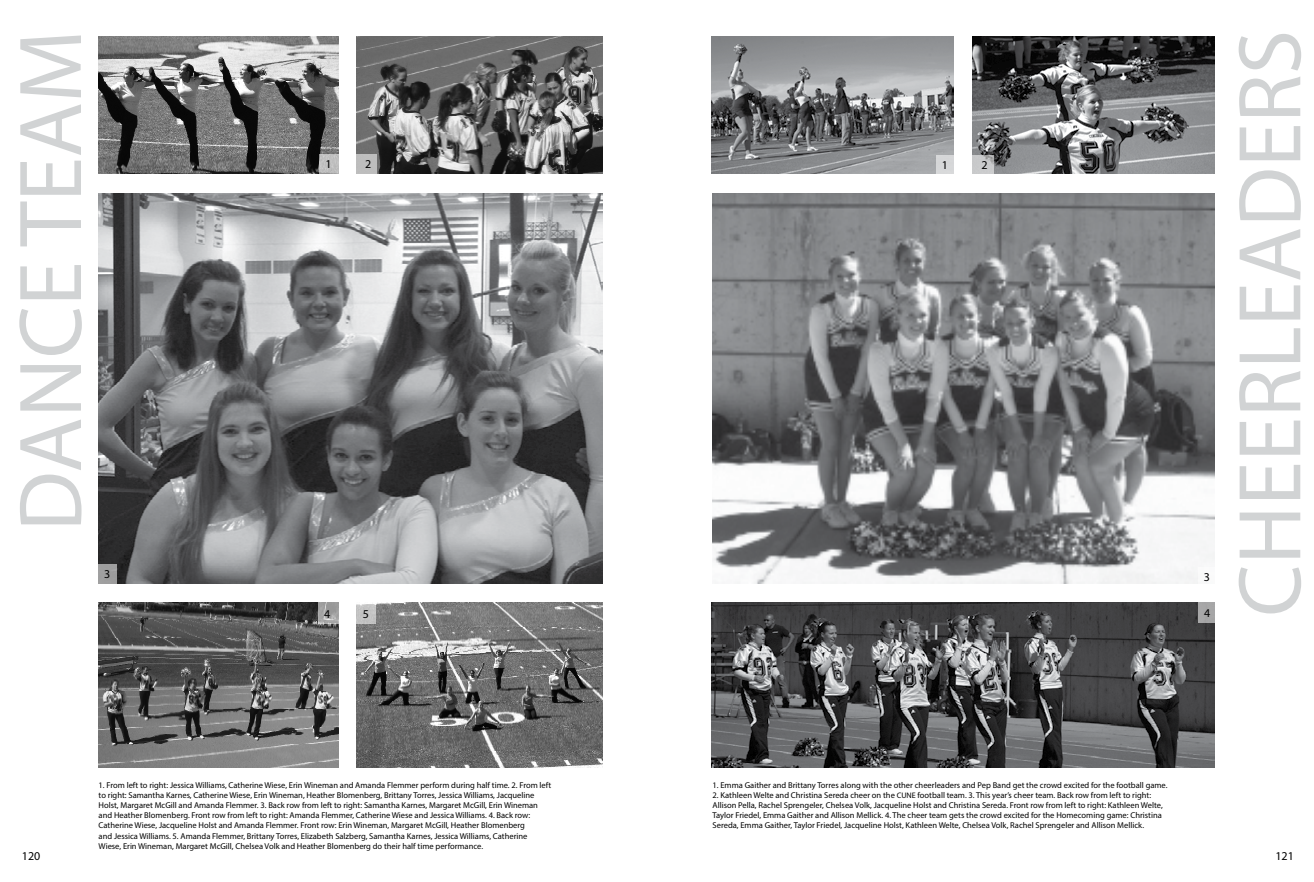
<style>
.page{position:relative;width:1314px;height:882px;background:#fff}
.page>*{position:absolute;margin:0;border:0;box-sizing:border-box;transform-origin:0 0}
.t1{font:90px "Myriad Pro";color:#d1d3d4}
.t2{font:12px "Myriad Pro";color:#000}
.t3{font:8.5px/10.2px "Myriad Pro";color:#000}
.s1{font-size:8px}
</style>
<div class="page">
<img style="left:711px;top:603px;width:504px;height:165px">
<img style="left:356px;top:603px;width:246px;height:165px">
<img style="left:356px;top:36px;width:246px;height:138px">
<img style="left:98px;top:603px;width:241px;height:165px">
<img style="left:711px;top:36px;width:243px;height:138px">
<img style="left:972px;top:36px;width:243px;height:138px">
<svg style="left:318px;top:602px;width:58px;height:22px"></svg>
<svg style="left:936px;top:155px;width:58px;height:19px"></svg>
<img style="left:712px;top:193px;width:503px;height:391px">
<div style="left:1198px;top:567px;width:58px;height:56px;background:#fff"></div>
<img style="left:98px;top:36px;width:241px;height:138px">
<svg style="left:319px;top:154px;width:58px;height:20px"></svg>
<img style="left:98px;top:193px;width:504px;height:391px">
<svg style="left:98px;top:565px;width:19px;height:19px"></svg>
<h1 class="t1" style="left:-5px;top:531px;width:502px;rotate:-90deg">DANCE TEAM</h1>
<h2 class="t2" style="left:104px;top:567px;width:8px">3</h2>
<h2 class="t2" style="left:325px;top:157px;width:8px">1</h2>
<h2 class="t2" style="left:365px;top:157px;width:8px">2</h2>
<h2 class="t2" style="left:324px;top:606px;width:8px">4</h2>
<h2 class="t2" style="left:363px;top:606px;width:8px">5</h2>
<h2 class="t2" style="left:942px;top:157px;width:8px">1</h2>
<h2 class="t2" style="left:981px;top:157px;width:8px">2</h2>
<h2 class="t2" style="left:1204px;top:569px;width:8px">3</h2>
<h2 class="t2" style="left:1204px;top:605px;width:8px">4</h2>
<h1 class="t1" style="left:1215px;top:617px;width:588px;rotate:-90deg">CHEERLEADERS</h1>
<p class="t3" style="left:99px;top:780px;width:454px">1. From left to right: Jessica Williams, Catherine Wiese, Erin Wineman and Amanda Flemmer perform during half time. 2. From left to right: Samantha Karnes, Catherine Wiese, Erin Wineman, Heather Blomenberg, Brittany Torres, Jessica Williams, Jacqueline Holst, Margaret McGill and Amanda Flemmer. 3. Back row from left to right: Samantha Karnes, Margaret McGill, Erin Wineman and Heather Blomenberg. Front row from left to right: Amanda Flemmer, Catherine Wiese and Jessica Williams. 4. Back row:<br>Catherine Wiese, Jacqueline Holst and Amanda Flemmer. Front row: Erin Wineman, Margaret McGill, Heather Blomenberg<br>and Jessica Williams. 5. Amanda Flemmer, Brittany Torres, Elizabeth Salzberg, Samantha Karnes, Jessica Williams, Catherine Wiese, Erin Wineman, Margaret McGill, Chelsea Volk and Heather Blomenberg do their half time performance.</p>
<p class="t3" style="left:713px;top:780px;width:457px">1. Emma Gaither and Brittany Torres along with the other cheerleaders and Pep Band get the crowd excited for the football game.</p>
<p class="t3" style="left:713px;top:790px;width:452px">2. Kathleen Welte and Christina Sereda cheer on the <span class="s1">CUNE</span> football team. 3. This year’s cheer team. Back row from left to right:<br>Allison Pella, Rachel Sprengeler, Chelsea Volk, Jacqueline Holst and Christina Sereda. Front row from left to right: Kathleen Welte, Taylor Friedel, Emma Gaither and Allison Mellick. 4. The cheer team gets the crowd excited for the Homecoming game: Christina Sereda, Emma Gaither, Taylor Friedel, Jacqueline Holst, Kathleen Welte, Chelsea Volk, Rachel Sprengeler and Allison Mellick.</p>
<h2 class="t2" style="left:22px;top:849px;width:20px">120</h2>
<h2 class="t2" style="left:1275px;top:849px;width:20px">121</h2>
</div>
